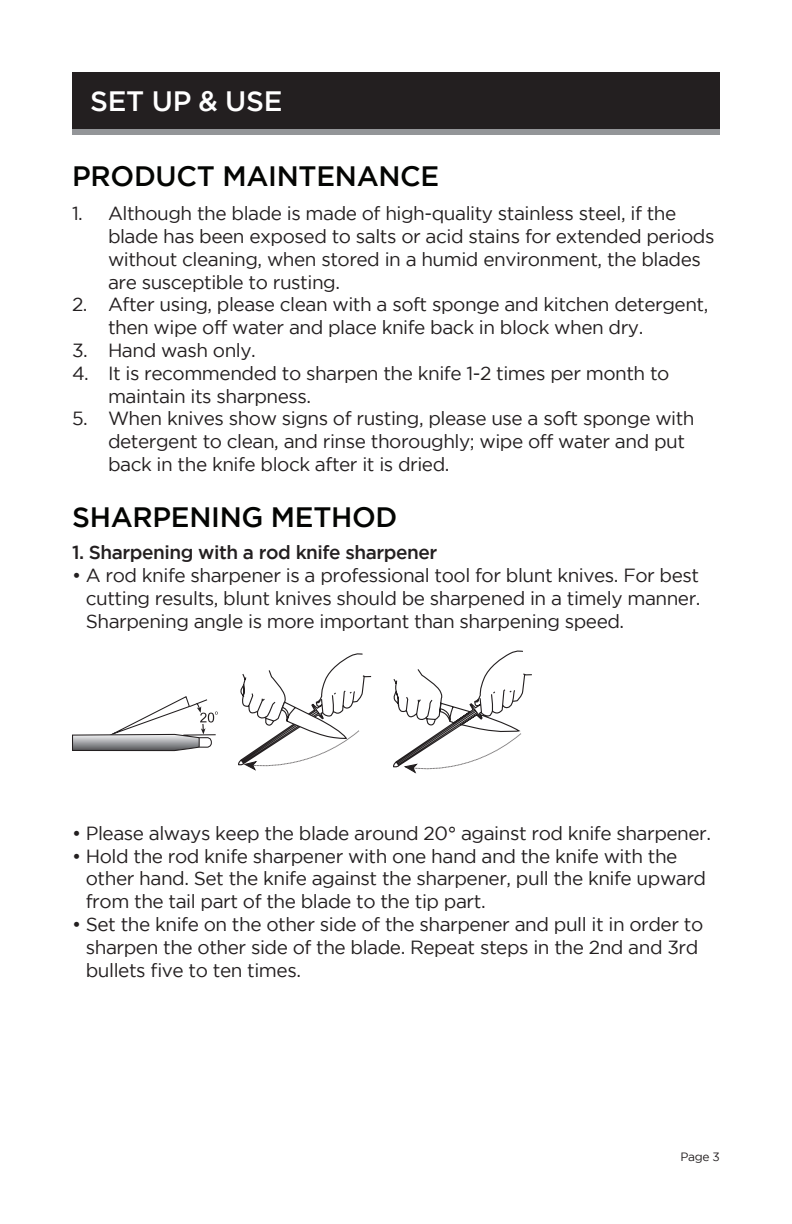
<style>
.page{position:relative;width:792px;height:1224px;background:#fff}
.page>*{position:absolute;margin:0;border:0;box-sizing:border-box;transform-origin:0 0}
.t1{font:500 28px "Gotham";letter-spacing:-.01em;color:#040503}
.t2{font:500 28px "Gotham";letter-spacing:-.01em;color:#fff}
.t3{font:19px/22.8px "Gotham";letter-spacing:-.025em;color:#231f20}
.t4{font:500 19px "Gotham";letter-spacing:-.025em;color:#231f20}
.t5{font:12px "Gotham";color:#231f20}
</style>
<div class="page">
<div style="left:72px;top:124px;width:648px;height:10px;background:#939598"></div>
<div style="left:72px;top:72px;width:648px;height:57px;background:#231f20"></div>
<svg style="left:72px;top:696px;width:146px;height:56px"></svg>
<svg style="left:393px;top:650px;width:139px;height:124px"></svg>
<svg style="left:238px;top:653px;width:134px;height:118px"></svg>
<p class="t2" style="left:90px;top:85px;width:194px">SET UP &amp; USE</p>
<p class="t1" style="left:72px;top:160px;width:369px">PRODUCT MAINTENANCE</p>
<p class="t3" style="left:108px;top:202px;width:608px;text-indent:-36px">1. Although the blade is made of high-quality stainless steel, if the blade has been exposed to salts or acid stains for extended periods without cleaning, when stored in a humid environment, the blades are susceptible to rusting.</p>
<p class="t3" style="left:108px;top:293px;width:602px;text-indent:-36px">2. After using, please clean with a soft sponge and kitchen detergent, then wipe off water and place knife back in block when dry.</p>
<p class="t3" style="left:72px;top:339px;width:185px">3. Hand wash only.</p>
<p class="t3" style="left:108px;top:361px;width:563px;text-indent:-36px">4. It is recommended to sharpen the knife 1-2 times per month to maintain its sharpness.</p>
<p class="t3" style="left:108px;top:407px;width:588px;text-indent:-36px">5. When knives show signs of rusting, please use a soft sponge with detergent to clean, and rinse thoroughly; wipe off water and put back in the knife block after it is dried.</p>
<p class="t1" style="left:72px;top:501px;width:327px">SHARPENING METHOD</p>
<p class="t4" style="left:72px;top:542px;width:367px">1. Sharpening with a rod knife sharpener</p>
<p class="t3" style="left:86px;top:564px;width:616px;text-align:justify;text-indent:-14px">• A rod knife sharpener is a professional tool for blunt knives. For best cutting results, blunt knives should be sharpened in a timely manner.<br>Sharpening angle is more important than sharpening speed.</p>
<p class="t3" style="left:72px;top:821px;width:641px">• Please always keep the blade around 20° against rod knife sharpener.</p>
<p class="t3" style="left:86px;top:844px;width:622px;text-indent:-14px">• Hold the rod knife sharpener with one hand and the knife with the other hand. Set the knife against the sharpener, pull the knife upward from the tail part of the blade to the tip part.</p>
<p class="t3" style="left:86px;top:913px;width:619px;text-indent:-14px">• Set the knife on the other side of the sharpener and pull it in order to sharpen the other side of the blade. Repeat steps in the 2nd and 3rd bullets five to ten times.</p>
<p class="t5" style="left:681px;top:1150px;width:41px">Page 3</p>
</div>
